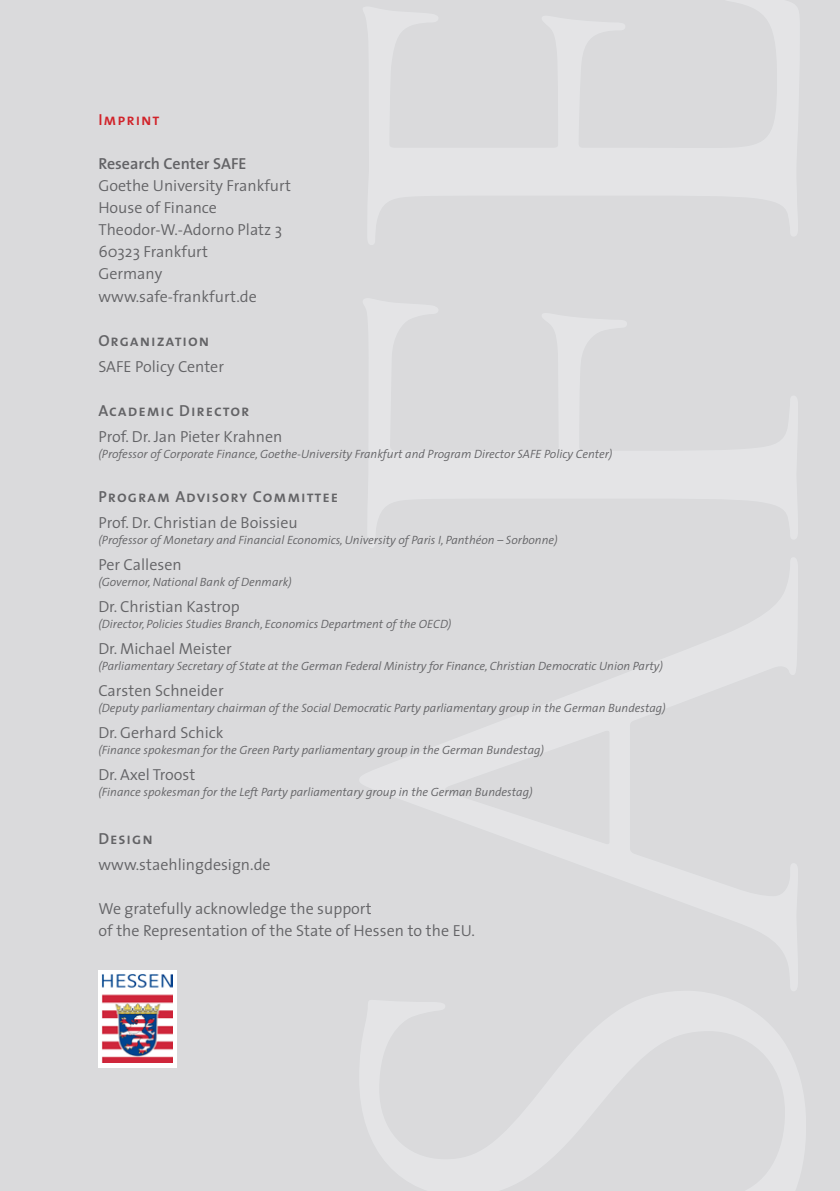
<style>
.page{position:relative;width:840px;height:1191px;background:#fff}
.page>*{position:absolute;margin:0;border:0;box-sizing:border-box;transform-origin:0 0}
.t1{font:300 16px/22px "The Sans";color:#636366}
.t2{font:16px "The Sans Semi Bold Caps";letter-spacing:.06em;color:#636366}
.t3{font:600 16px "The Sans";color:#636366}
.t4{font:16px "The Sans Semi Bold Caps";letter-spacing:.06em;color:#d1232a}
.t5{font:italic 300 12px "The Sans";color:#636366}
</style>
<div class="page">
<div style="left:0;top:0;width:839px;height:1191px;background:#dadadc"></div>
<div style="left:98px;top:969px;width:78px;height:98px;background:#fff"></div>
<img style="left:102px;top:974px;width:70px;height:88px">
<h1 class="t4" style="left:98px;top:107px;width:63px">Imprint</h1>
<h1 class="t3" style="left:98px;top:151px;width:149px">Research Center SAFE</h1>
<h1 class="t1" style="left:98px;top:174px;width:194px">Goethe University Frankfurt<br>House of Finance<br>Theodor-W.-Adorno Platz 3<br>60323 Frankfurt<br>Germany www.safe-frankfurt.de</h1>
<h1 class="t2" style="left:98px;top:327px;width:112px">Organization</h1>
<h1 class="t1" style="left:98px;top:354px;width:127px">SAFE Policy Center</h1>
<h1 class="t2" style="left:98px;top:397px;width:152px">Academic Director</h1>
<h1 class="t1" style="left:98px;top:424px;width:185px">Prof. Dr. Jan Pieter Krahnen</h1>
<p class="t5" style="left:98px;top:443px;width:515px">(Professor of Corporate Finance, Goethe-University Frankfurt and Program Director SAFE Policy Center)</p>
<h1 class="t2" style="left:98px;top:483px;width:241px">Program Advisory Committee</h1>
<h1 class="t1" style="left:98px;top:510px;width:201px">Prof. Dr. Christian de Boissieu</h1>
<p class="t5" style="left:98px;top:529px;width:460px">(Professor of Monetary and Financial Economics, University of Paris I, Panthéon – Sorbonne)</p>
<h1 class="t1" style="left:98px;top:552px;width:85px">Per Callesen</h1>
<p class="t5" style="left:98px;top:571px;width:195px">(Governor, National Bank of Denmark)</p>
<h1 class="t1" style="left:98px;top:594px;width:143px">Dr. Christian Kastrop</h1>
<p class="t5" style="left:98px;top:613px;width:354px">(Director, Policies Studies Branch, Economics Department of the OECD)</p>
<h1 class="t1" style="left:98px;top:636px;width:135px">Dr. Michael Meister</h1>
<p class="t5" style="left:98px;top:655px;width:566px">(Parliamentary Secretary of State at the German Federal Ministry for Finance, Christian Democratic Union Party)</p>
<h1 class="t1" style="left:98px;top:678px;width:127px">Carsten Schneider</h1>
<p class="t5" style="left:98px;top:697px;width:568px">(Deputy parliamentary chairman of the Social Democratic Party parliamentary group in the German Bundestag)</p>
<h1 class="t1" style="left:98px;top:720px;width:127px">Dr. Gerhard Schick</h1>
<p class="t5" style="left:98px;top:739px;width:447px">(Finance spokesman for the Green Party parliamentary group in the German Bundestag)</p>
<h1 class="t1" style="left:98px;top:762px;width:98px">Dr. Axel Troost</h1>
<p class="t5" style="left:98px;top:781px;width:435px">(Finance spokesman for the Left Party parliamentary group in the German Bundestag)</p>
<h1 class="t2" style="left:98px;top:825px;width:56px">Design</h1>
<h1 class="t1" style="left:98px;top:852px;width:174px">www.staehlingdesign.de</h1>
<h1 class="t1" style="left:98px;top:896px;width:378px">We gratefully acknowledge the support<br>of the Representation of the State of Hessen to the EU.</h1>
</div>
